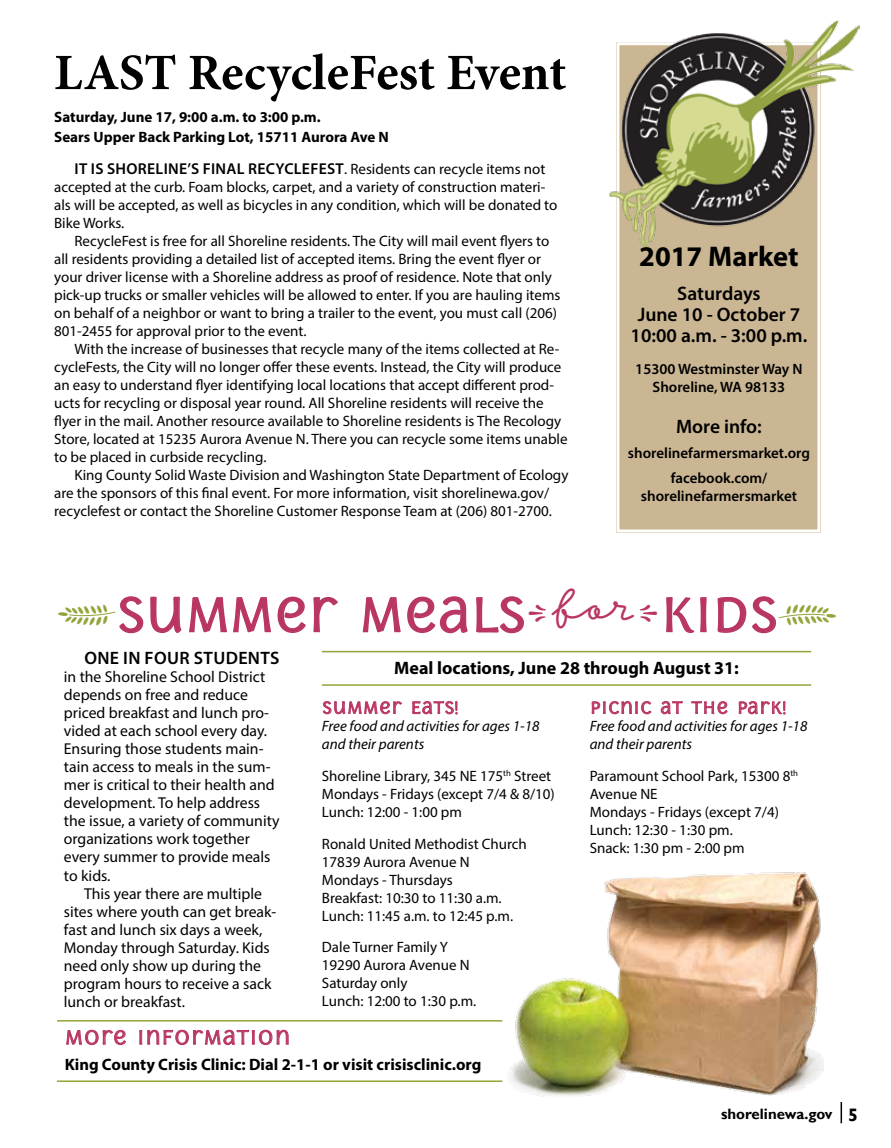
<style>
.page{position:relative;width:891px;height:1148px;background:#fff}
.page>*{position:absolute;margin:0;border:0;box-sizing:border-box;transform-origin:0 0}
.t1{font:700 51px "Minion Pro";letter-spacing:-.005em;color:#000}
.t2{font:700 47.85px "ST Sans";letter-spacing:-.04em;color:#b93664}
.t3{font:700 28.5px "Myriad Pro";color:#000}
.t4{font:600 19.5px/21px "Myriad Pro";color:#000;text-align:center}
.t5{font:700 19.5px "ST Sans";color:#b93664}
.t6{font:700 18px "Myriad Pro";color:#000}
.t7{font:600 18px "Myriad Pro";letter-spacing:.02em;color:#000}
.t8{font:700 16.5px "Myriad Pro";color:#000}
.t9{font:700 16.5px "ST Sans";color:#b93664}
.t10{font:15.75px/18px "Myriad Pro";color:#000}
.t11{font:600 15.75px "Myriad Pro";letter-spacing:.02em;color:#000}
.t12{font:15px/18px "Myriad Pro";color:#000}
.t13{font:600 15px/18px "Myriad Pro";color:#000;text-align:center}
.t14{font:italic 15px/18px "Myriad Pro";color:#000}
.t15{font:700 15px/19.5px "Myriad Pro";color:#000}
.t16{font:700 15px "Gill Sans";color:#000}
.s1{font-weight:400;font-size:15px}
.s2{font-family:"ST Design Two";font-weight:400;color:#92a53b}
.s3{font-size:18px}
</style>
<div class="page">
<div style="left:616px;top:249px;width:205px;height:284px;background:#cab693"></div>
<div style="left:616px;top:42px;width:204px;height:490px;border:3px solid #fff"></div>
<svg style="left:119px;top:596px;width:25px;height:38px"></svg>
<svg style="left:150px;top:596px;width:32px;height:38px"></svg>
<svg style="left:475px;top:596px;width:50px;height:90px"></svg>
<svg style="left:665px;top:531px;width:42px;height:102px"></svg>
<svg style="left:717px;top:596px;width:60px;height:38px"></svg>
<svg style="left:189px;top:596px;width:280px;height:119px"></svg>
<svg style="left:591px;top:685px;width:61px;height:30px"></svg>
<svg style="left:660px;top:701px;width:23px;height:13px"></svg>
<svg style="left:692px;top:685px;width:36px;height:30px"></svg>
<svg style="left:738px;top:685px;width:48px;height:30px"></svg>
<img style="left:430px;top:872px;width:393px;height:225px">
<hr style="left:322px;top:684px;width:489px;height:1px;background:#92a53b">
<hr style="left:322px;top:651px;width:489px;height:1px;background:#92a53b">
<hr style="left:57px;top:1080px;width:445px;height:2px;background:#92a53b">
<hr style="left:57px;top:1020px;width:445px;height:1px;background:#92a53b">
<svg style="left:66px;top:1021px;width:61px;height:25px"></svg>
<svg style="left:139px;top:1021px;width:150px;height:25px"></svg>
<img style="left:609px;top:21px;width:250px;height:228px">
<svg style="left:841px;top:1102px;width:1px;height:21px"></svg>
<h1 class="t1" style="left:54px;top:37px;width:514px">LAST RecycleFest Event</h1>
<p class="t15" style="left:54px;top:107px;width:336px">Saturday, June 17, 9:00 a.m. to 3:00 p.m.<br>Sears Upper Back Parking Lot, 15711 Aurora Ave N</p>
<p class="t11" style="left:75px;top:158px;width:472px">IT IS SHORELINE’S FINAL RECYCLEFEST<span class="s1">. Residents can recycle items not</span></p>
<p class="t12" style="left:54px;top:178px;width:505px">accepted at the curb. Foam blocks, carpet, and a variety of construction materi&shy;als will be accepted, as well as bicycles in any condition, which will be donated to<br>Bike Works.</p>
<p class="t12" style="left:54px;top:232px;width:508px;text-indent:20px">RecycleFest is free for all Shoreline residents. The City will mail event flyers to all residents providing a detailed list of accepted items. Bring the event flyer or your driver license with a Shoreline address as proof of residence. Note that only pick-up trucks or smaller vehicles will be allowed to enter. If you are hauling items on behalf of a neighbor or want to bring a trailer to the event, you must call (206)<br>801-2455 for approval prior to the event.</p>
<p class="t12" style="left:54px;top:340px;width:515px;text-indent:20px">With the increase of businesses that recycle many of the items collected at Re&shy;cycleFests, the City will no longer offer these events. Instead, the City will produce an easy to understand flyer identifying local locations that accept different prod&shy;ucts for recycling or disposal year round. All Shoreline residents will receive the flyer in the mail. Another resource available to Shoreline residents is The Recology Store, located at 15235 Aurora Avenue N. There you can recycle some items unable to be placed in curbside recycling.</p>
<p class="t12" style="left:54px;top:466px;width:516px;text-indent:20px">King County Solid Waste Division and Washington State Department of Ecology are the sponsors of this final event. For more information, visit shorelinewa.gov/ recyclefest or contact the Shoreline Customer Response Team at (206) 801-2700.</p>
<h3 class="t3" style="left:639px;top:238px;width:161px">2017 Market</h3>
<h3 class="t4" style="left:631px;top:283px;width:178px">Saturdays<br>June 10 - October 7<br>10:00 a.m. - 3:00 p.m.</h3>
<p class="t13" style="left:635px;top:359px;width:169px">15300 Westminster Way N<br>Shoreline, WA 98133</p>
<h3 class="t4" style="left:676px;top:415px;width:87px">More info:</h3>
<p class="t13" style="left:628px;top:440px;width:183px;line-height:24.8px">shorelinefarmersmarket.org facebook.com/</p>
<p class="t13" style="left:641px;top:486px;width:158px">shorelinefarmersmarket</p>
<h2 class="t2" style="left:56px;top:571px;width:784px"><span class="s2">‘</span>SUMMER MEALSFORKIDS<span class="s2">’</span></h2>
<p class="t7" style="left:84px;top:647px;width:197px">ONE IN FOUR STUDENTS</p>
<p class="t10" style="left:64px;top:668px;width:217px">in the Shoreline School District depends on free and reduce priced breakfast and lunch pro&shy;vided at each school every day.<br>Ensuring those students main&shy;tain access to meals in the sum&shy;mer is critical to their health and development. To help address the issue, a variety of community organizations work together every summer to provide meals to kids.</p>
<p class="t10" style="left:64px;top:884px;width:214px;text-indent:20px">This year there are multiple sites where youth can get break&shy;fast and lunch six days a week,<br>Monday through Saturday. Kids need only show up during the program hours to receive a sack lunch or breakfast.</p>
<p class="t6" style="left:394px;top:656px;width:346px">Meal locations, June 28 through August 31:</p>
<p class="t9" style="left:322px;top:693px;width:139px">SUMMER EATS!</p>
<p class="t14" style="left:322px;top:717px;width:219px">Free food and activities for ages 1-18 and their parents</p>
<p class="t12" style="left:322px;top:766px;width:234px">Shoreline Library, 345 NE 175<sup>th</sup> Street<br>Mondays - Fridays (except 7/4 &amp; 8/10)<br>Lunch: 12:00 - 1:00 pm</p>
<p class="t12" style="left:322px;top:834px;width:207px">Ronald United Methodist Church<br>17839 Aurora Avenue N<br>Mondays - Thursdays<br>Breakfast: 10:30 to 11:30 a.m.<br>Lunch: 11:45 a.m. to 12:45 p.m.</p>
<p class="t12" style="left:322px;top:937px;width:156px">Dale Turner Family Y<br>19290 Aurora Avenue N<br>Saturday only<br>Lunch: 12:00 to 1:30 p.m.</p>
<p class="t9" style="left:590px;top:693px;width:199px">PICNIC AT THE PARK!</p>
<p class="t14" style="left:590px;top:717px;width:219px">Free food and activities for ages 1-18 and their parents</p>
<p class="t12" style="left:590px;top:766px;width:210px">Paramount School Park, 15300 8<sup>th<br></sup>Avenue NE<br>Mondays - Fridays (except 7/4)<br>Lunch: 12:30 - 1:30 pm.<br>Snack: 1:30 pm - 2:00 pm</p>
<h3 class="t5" style="left:65px;top:1019px;width:227px">MORE INFORMATION</h3>
<p class="t8" style="left:65px;top:1053px;width:418px">King County Crisis Clinic: Dial 2-1-1 or visit crisisclinic.org</p>
<p class="t16" style="left:721px;top:1105px;width:139px">shorelinewa.gov <span class="s3">5</span></p>
</div>
